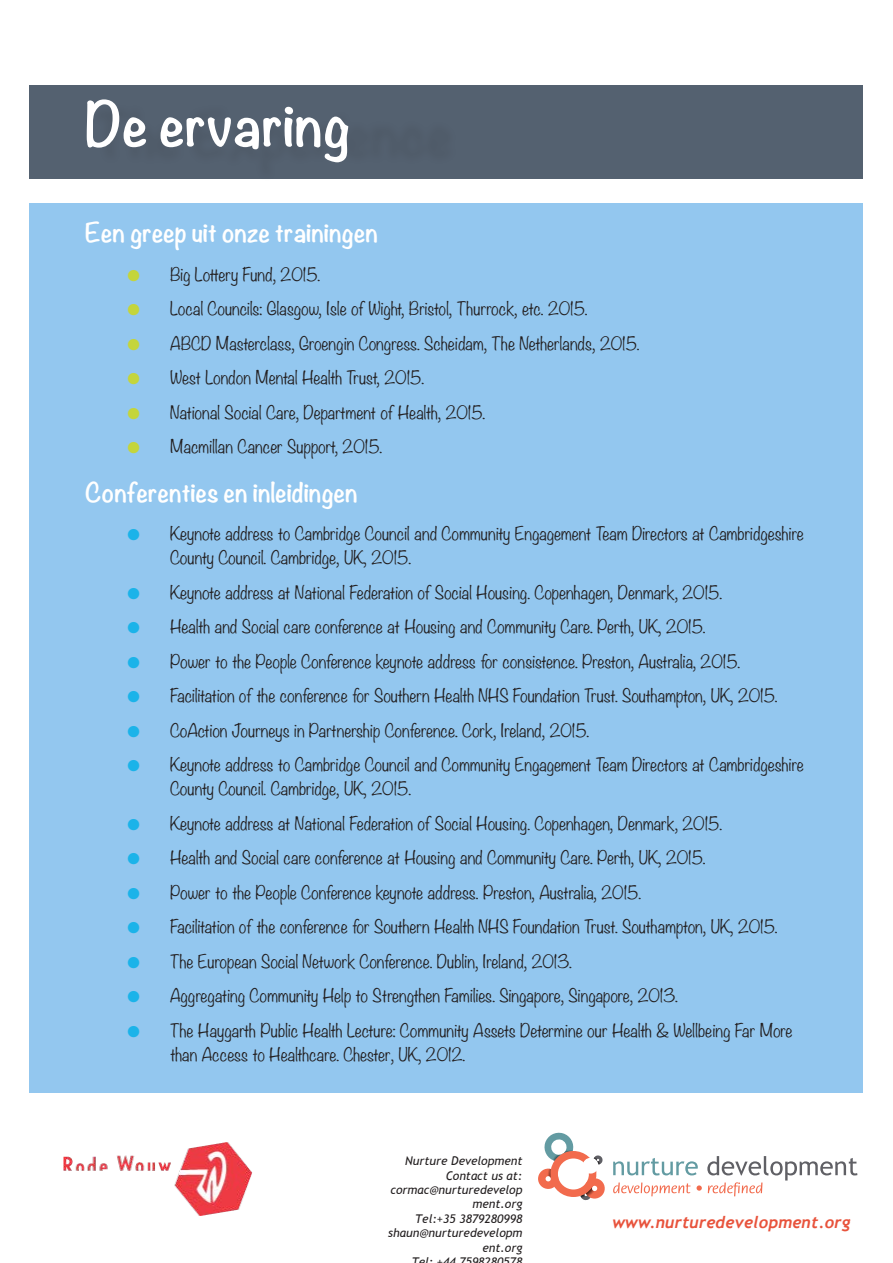
<style>
.page{position:relative;width:893px;height:1263px;background:#fff}
.page>*{position:absolute;margin:0;border:0;box-sizing:border-box;transform-origin:0 0}
.t1{font:700 54px "Noteworthy";color:#fff}
.t2{font:700 24px "Noteworthy";color:#fff}
.t3{font:300 16.5px/24px "Noteworthy";color:#231f20}
.t4{font:italic 700 16.5px "Trebuchet";letter-spacing:.01em;color:#e8533c}
.t5{font:italic 12px/14.4px "Trebuchet MS";color:#231f20;text-align:right}
.s1{color:#c4d53c}
.s2{color:#1bb3e9}
</style>
<div class="page">
<div style="left:30px;top:203px;width:833px;height:890px;background:#93c7ef"></div>
<div style="left:30px;top:85px;width:833px;height:94px;background:#546170"></div>
<div style="left:89px;top:103px;width:369px;height:80px;background:#53606f"></div>
<svg style="left:613px;top:1156px;width:244px;height:40px"></svg>
<svg style="left:538px;top:1132px;width:67px;height:68px"></svg>
<div style="left:583px;top:1158px;width:15px;height:15px;background:#fff;border-radius:50%"></div>
<img style="left:64px;top:1143px;width:189px;height:72px">
<h1 class="t1" style="left:85px;top:77px;width:267px">De ervaring</h1>
<h2 class="t2" style="left:85px;top:211px;width:295px">Een greep uit onze trainingen</h2>
<p class="t3" style="left:128px;top:262px;width:194px"><span class="s1">●</span> Big Lottery Fund, 2015.</p>
<p class="t3" style="left:128px;top:296px;width:462px"><span class="s1">●</span> Local Councils: Glasgow, Isle of Wight, Bristol, Thurrock, etc. 2015.</p>
<p class="t3" style="left:128px;top:331px;width:514px"><span class="s1">●</span> ABCD Masterclass, Groengin Congress. Scheidam, The Netherlands, 2015.</p>
<p class="t3" style="left:128px;top:365px;width:298px"><span class="s1">●</span> West London Mental Health Trust, 2015.</p>
<p class="t3" style="left:128px;top:400px;width:359px"><span class="s1">●</span> National Social Care, Department of Health, 2015.</p>
<p class="t3" style="left:128px;top:434px;width:256px"><span class="s1">●</span> Macmillan Cancer Support, 2015.</p>
<h2 class="t2" style="left:85px;top:471px;width:274px">Conferenties en inleidingen</h2>
<p class="t3" style="left:170px;top:521px;width:635px;text-indent:-43px"><span class="s2">●</span> Keynote address to Cambridge Council and Community Engagement Team Directors at Cambridgeshire<br>County Council. Cambridge, UK, 2015.</p>
<p class="t3" style="left:128px;top:580px;width:596px"><span class="s2">●</span> Keynote address at National Federation of Social Housing. Copenhagen, Denmark, 2015.</p>
<p class="t3" style="left:128px;top:614px;width:580px"><span class="s2">●</span> Health and Social care conference at Housing and Community Care. Perth, UK, 2015.</p>
<p class="t3" style="left:128px;top:649px;width:614px"><span class="s2">●</span> Power to the People Conference keynote address for consistence. Preston, Australia, 2015.</p>
<p class="t3" style="left:128px;top:683px;width:652px"><span class="s2">●</span> Facilitation of the conference for Southern Health NHS Foundation Trust. Southampton, UK, 2015.</p>
<p class="t3" style="left:128px;top:718px;width:463px"><span class="s2">●</span> CoAction Journeys in Partnership Conference. Cork, Ireland, 2015.</p>
<p class="t3" style="left:170px;top:752px;width:635px;text-indent:-43px"><span class="s2">●</span> Keynote address to Cambridge Council and Community Engagement Team Directors at Cambridgeshire<br>County Council. Cambridge, UK, 2015.</p>
<p class="t3" style="left:128px;top:811px;width:596px"><span class="s2">●</span> Keynote address at National Federation of Social Housing. Copenhagen, Denmark, 2015.</p>
<p class="t3" style="left:128px;top:845px;width:580px"><span class="s2">●</span> Health and Social care conference at Housing and Community Care. Perth, UK, 2015.</p>
<p class="t3" style="left:128px;top:880px;width:515px"><span class="s2">●</span> Power to the People Conference keynote address. Preston, Australia, 2015.</p>
<p class="t3" style="left:128px;top:914px;width:652px"><span class="s2">●</span> Facilitation of the conference for Southern Health NHS Foundation Trust. Southampton, UK, 2015.</p>
<p class="t3" style="left:128px;top:949px;width:446px"><span class="s2">●</span> The European Social Network Conference. Dublin, Ireland, 2013.</p>
<p class="t3" style="left:128px;top:983px;width:552px"><span class="s2">●</span> Aggregating Community Help to Strengthen Families. Singapore, Singapore, 2013.</p>
<p class="t3" style="left:170px;top:1018px;width:624px;text-indent:-43px"><span class="s2">●</span> The Haygarth Public Health Lecture: Community Assets Determine our Health &amp; Wellbeing Far More than Access to Healthcare. Chester, UK, 2012.</p>
<p class="t5" style="left:388px;top:1154px;width:136px">Nurture Development<br>Contact us at: cormac@nurturedevelop ment.org<br>Tel:+35 3879280998 shaun@nurturedevelopm ent.org<br>Tel: +44 7598280578</p>
<p class="t4" style="left:612px;top:1213px;width:240px">www.nurturedevelopment.org</p>
</div>
